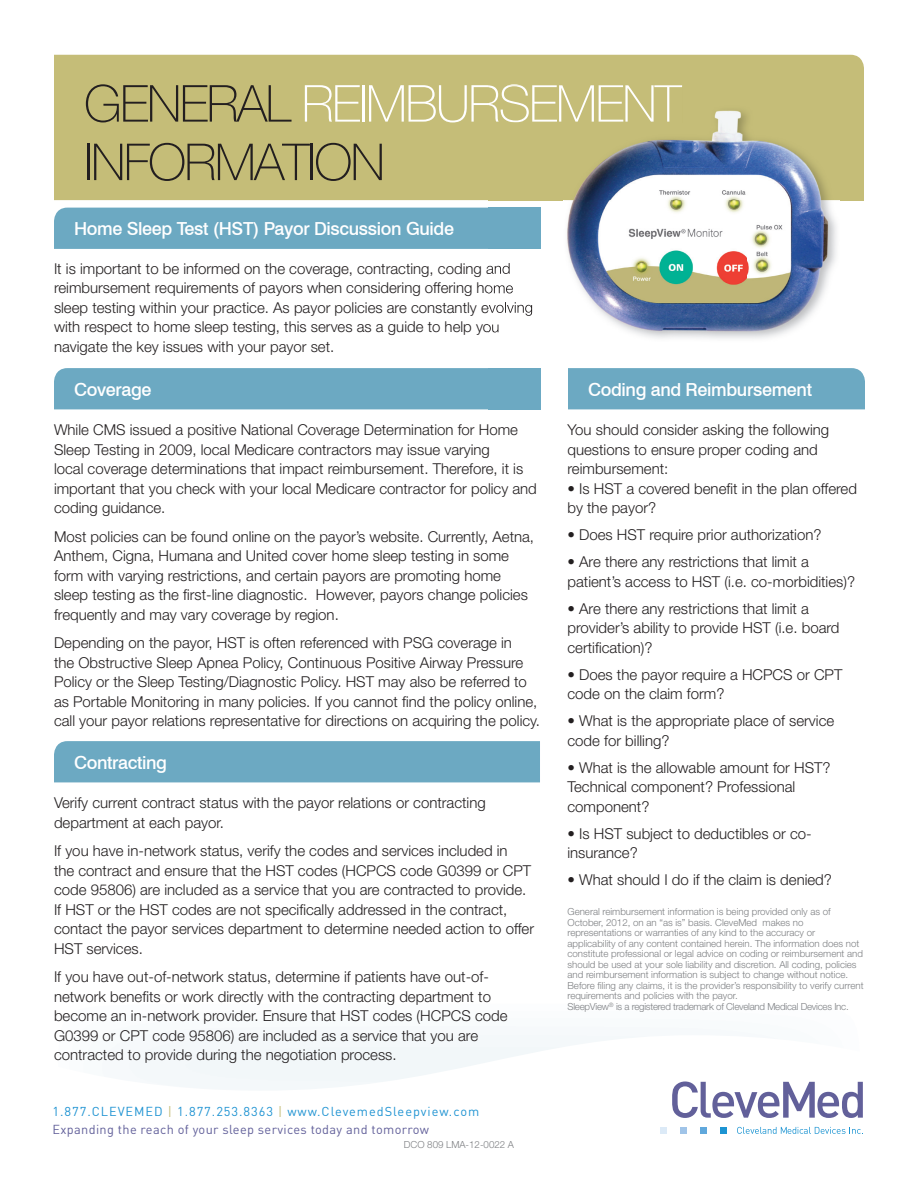
<style>
.page{position:relative;width:918px;height:1188px;background:#fff}
.page>*{position:absolute;margin:0;border:0;box-sizing:border-box;transform-origin:0 0}
.t1{font:100 51px/58.5px "Helvetica Neue LT Std";letter-spacing:-.035em;color:#231f20}
.t2{font:500 18px "Swiss 721 BT";letter-spacing:-.02em;color:#fff}
.t3{font:300 15px/19.5px "Helvetica Neue LT Std";color:#231f20}
.t4{font:12.75px/18px "DIN";letter-spacing:.025em;color:#1f93d2}
.t5{font:300 9.75px/10.5px "Helvetica Neue LT Std";color:#7e8083}
.s1{color:#fff}
.s2{color:#c5bd78}
.s3{color:#62609a}
</style>
<div class="page">
<svg style="left:130px;top:1035px;width:733px;height:99px"></svg>
<svg style="left:737px;top:1127px;width:126px;height:7px"></svg>
<svg style="left:672px;top:1082px;width:191px;height:36px"></svg>
<div style="left:720px;top:1127px;width:6px;height:7px;background:#1c94d2"></div>
<div style="left:700px;top:1127px;width:7px;height:7px;background:#60a8dc"></div>
<div style="left:680px;top:1127px;width:7px;height:7px;background:#a0c4e8"></div>
<div style="left:660px;top:1127px;width:7px;height:7px;background:#dceaf7"></div>
<div style="left:54px;top:55px;width:810px;height:145px;background:#c5bd78"></div>
<div style="left:488px;top:122px;width:76px;height:78px;background:#c5bd78"></div>
<div style="left:682px;top:85px;width:182px;height:38px;background:#c5bd78"></div>
<div style="left:840px;top:123px;width:24px;height:77px;background:#c5bd78"></div>
<img style="left:488px;top:85px;width:194px;height:37px">
<img style="left:488px;top:263px;width:22px;height:11px">
<img style="left:488px;top:285px;width:25px;height:9px">
<img style="left:488px;top:302px;width:45px;height:14px">
<svg style="left:488px;top:324px;width:11px;height:9px"></svg>
<img style="left:564px;top:106px;width:276px;height:233px">
<img style="left:564px;top:106px;width:118px;height:16px">
<div style="left:54px;top:208px;width:434px;height:41px;background:#6ca9c2"></div>
<div style="left:488px;top:208px;width:52px;height:41px;background:#6ca9c2"></div>
<div style="left:54px;top:368px;width:434px;height:41px;background:#6ca9c2"></div>
<div style="left:488px;top:368px;width:52px;height:41px;background:#6ca9c2"></div>
<div style="left:568px;top:368px;width:297px;height:41px;background:#6ca9c2"></div>
<div style="left:54px;top:741px;width:486px;height:41px;background:#6ca9c2"></div>
<h1 class="t1" style="left:84px;top:74px;width:599px">GENERAL <span class="s1">REIMBURSEMENT<br></span>INFORMATION</h1>
<p class="t2" style="left:74px;top:218px;width:382px">Home Sleep Test (HST) Payor Discussion Guide</p>
<p class="t3" style="left:54px;top:258px;width:481px">It is important to be informed on the coverage, contracting, coding and reimbursement requirements of payors when considering offering home sleep testing within your practice. As payor policies are constantly evolving with respect to home sleep testing, this serves as a guide to help you navigate the key issues with your payor set.</p>
<p class="t2" style="left:74px;top:378px;width:79px">Coverage</p>
<p class="t2" style="left:588px;top:378px;width:226px">Coding and Reimbursement</p>
<p class="t3" style="left:54px;top:420px;width:484px">While CMS issued a positive National Coverage Determination for Home Sleep Testing in 2009, local Medicare contractors may issue varying<br>local coverage determinations that impact reimbursement. Therefore, it is important that you check with your local Medicare contractor for policy and coding guidance.</p>
<p class="t3" style="left:54px;top:526px;width:482px">Most policies can be found online on the payor’s website. Currently, Aetna, Anthem, Cigna, Humana and United cover home sleep testing in some form with varying restrictions, and certain payors are promoting home sleep testing as the first-line diagnostic. However, payors change policies frequently and may vary coverage by region.</p>
<p class="t3" style="left:54px;top:633px;width:488px">Depending on the payor, HST is often referenced with PSG coverage in<br>the Obstructive Sleep Apnea Policy, Continuous Positive Airway Pressure Policy or the Sleep Testing/Diagnostic Policy. HST may also be referred to as Portable Monitoring in many policies. If you cannot find the policy online, call your payor relations representative for directions on acquiring the policy.</p>
<p class="t2" style="left:74px;top:751px;width:94px">Contracting</p>
<p class="t3" style="left:54px;top:793px;width:433px">Verify current contract status with the payor relations or contracting department at each payor.</p>
<p class="t3" style="left:54px;top:841px;width:482px">If you have in-network status, verify the codes and services included in<br>the contract and ensure that the HST codes (HCPCS code G0399 or CPT code 95806) are included as a service that you are contracted to provide.<br>If HST or the HST codes are not specifically addressed in the contract, contact the payor services department to determine needed action to offer HST services.</p>
<p class="t3" style="left:54px;top:967px;width:455px">If you have out-of-network status, determine if patients have out-of&shy;network benefits or work directly with the contracting department to become an in-network provider. Ensure that HST codes (HCPCS code G0399 or CPT code 95806) are included as a service that you are contracted to provide during the negotiation process.</p>
<p class="t4" style="left:52px;top:1102px;width:428px">1.877.CLEVEMED <span class="s2">|</span> 1.877.253.8363 <span class="s2">|</span> www.ClevemedSleepview.com<br><span class="s3">Expanding the reach of your sleep services today and tomorrow</span></p>
<p class="t5" style="left:404px;top:1140px;width:112px">DCO 809 LMA-12-0022 A</p>
<p class="t3" style="left:567px;top:420px;width:263px">You should consider asking the following questions to ensure proper coding and reimbursement:</p>
<p class="t3" style="left:567px;top:478px;width:291px">• Is HST a covered benefit in the plan offered by the payor?</p>
<p class="t3" style="left:567px;top:525px;width:255px">• Does HST require prior authorization?</p>
<p class="t3" style="left:567px;top:552px;width:289px">• Are there any restrictions that limit a patient’s access to HST (i.e. co-morbidities)?</p>
<p class="t3" style="left:567px;top:598px;width:274px">• Are there any restrictions that limit a provider’s ability to provide HST (i.e. board certification)?</p>
<p class="t3" style="left:567px;top:664px;width:276px">• Does the payor require a HCPCS or CPT code on the claim form?</p>
<p class="t3" style="left:567px;top:711px;width:268px">• What is the appropriate place of service code for billing?</p>
<p class="t3" style="left:567px;top:757px;width:265px">• What is the allowable amount for HST?<br>Technical component? Professional component?</p>
<p class="t3" style="left:567px;top:823px;width:246px">• Is HST subject to deductibles or co&shy;insurance?</p>
<p class="t3" style="left:567px;top:870px;width:266px">• What should I do if the claim is denied?</p>
<p class="t5" style="left:567px;top:906px;width:298px">General reimbursement information is being provided only as of October, 2012, on an “as is” basis. CleveMed makes no representations or warranties of any kind to the accuracy or applicability of any content contained herein. The information does not constitute professional or legal advice on coding or reimbursement and should be used at your sole liability and discretion. All coding, policies and reimbursement information is subject to change without notice.<br>Before filing any claims, it is the provider’s responsibility to verify current requirements and policies with the payor.<br>SleepView<sup>®</sup> is a registered trademark of Cleveland Medical Devices Inc.</p>
</div>
